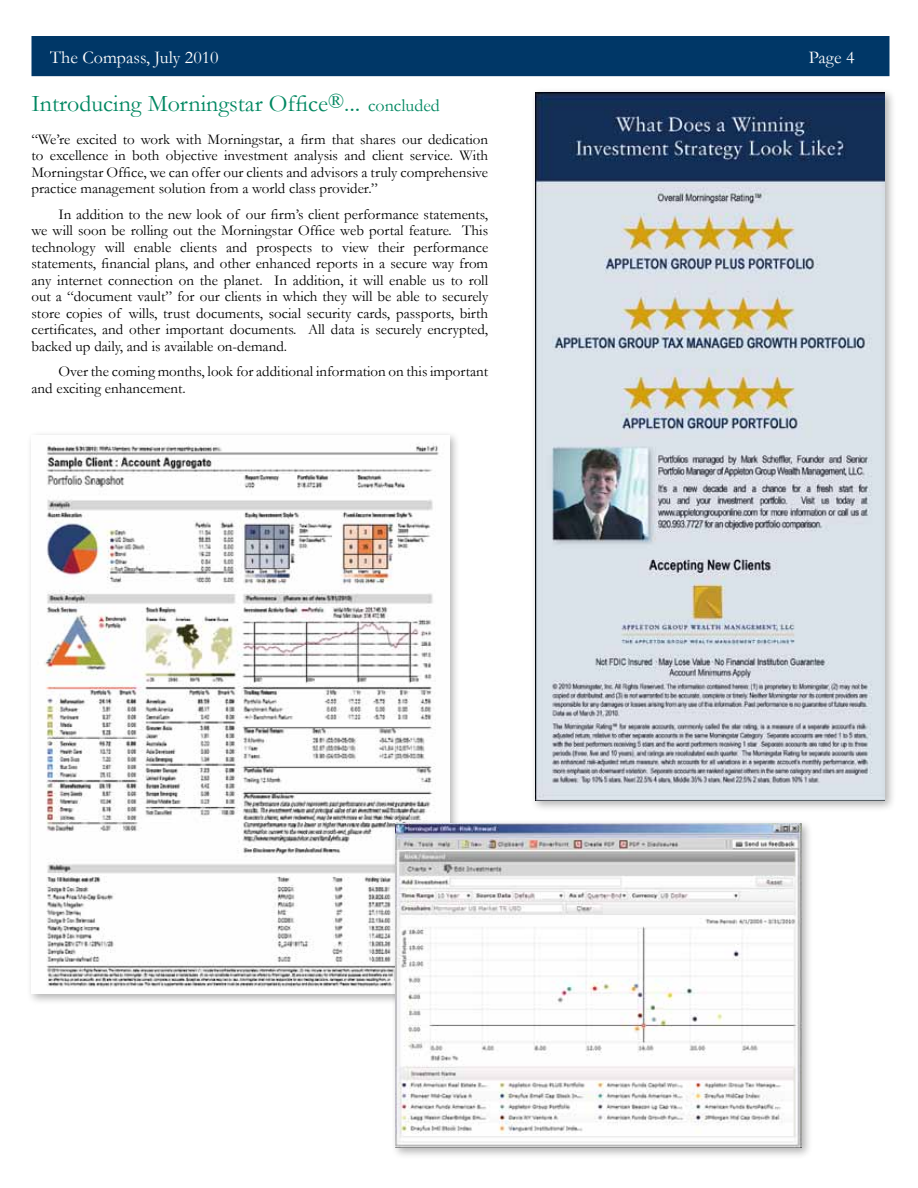
<style>
.page{position:relative;width:918px;height:1188px;background:#fff}
.page>*{position:absolute;margin:0;border:0;box-sizing:border-box;transform-origin:0 0}
.t1{font:24px "Garamond";color:#008761}
.t2{font:18px "Garamond";color:#fff}
.t3{font:15px/16.5px "Garamond";color:#000;text-align:justify}
.s1{font-size:21px}
.s2{font-size:25.5px}
.s3{font-size:18px}
</style>
<div class="page">
<div style="left:32px;top:36px;width:858px;height:40px;background:#003767"></div>
<div style="left:530px;top:88px;width:366px;height:724px;background:#000;opacity:.3"></div>
<img style="left:535px;top:92px;width:350px;height:708px">
<div style="left:26px;top:430px;width:435px;height:575px;background:#000;opacity:.3"></div>
<img style="left:32px;top:435px;width:417px;height:559px">
<div style="left:390px;top:819px;width:423px;height:340px;background:#000;opacity:.3"></div>
<img style="left:395px;top:824px;width:406px;height:324px">
<p class="t2" style="left:50px;top:45px;width:170px">The Compass, July 2010</p>
<p class="t2" style="left:809px;top:45px;width:47px">Page 4</p>
<h1 class="t1" style="left:32px;top:87px;width:410px">Introducing Morningstar Office<span class="s1">®</span>.<span class="s2">..</span> <span class="s3">concluded</span></h1>
<p class="t3" style="left:32px;top:131px;width:458px">“We’re excited to work with Morningstar, a firm that shares our dedication to excellence in both objective investment analysis and client service. With Morningstar Office, we can offer our clients and advisors a truly comprehensive practice management solution from a world class provider.”</p>
<p class="t3" style="left:32px;top:205px;width:458px;text-indent:27px">In addition to the new look of our firm’s client performance statements, we will soon be rolling out the Morningstar Office web portal feature. This technology will enable clients and prospects to view their performance statements, financial plans, and other enhanced reports in a secure way from any internet connection on the planet. In addition, it will enable us to roll out a “document vault” for our clients in which they will be able to securely store copies of wills, trust documents, social security cards, passports, birth certificates, and other important documents. All data is securely encrypted, backed up daily, and is available on-demand.</p>
<p class="t3" style="left:32px;top:363px;width:458px;text-indent:27px">Over the coming months, look for additional information on this important and exciting enhancement.</p>
</div>
